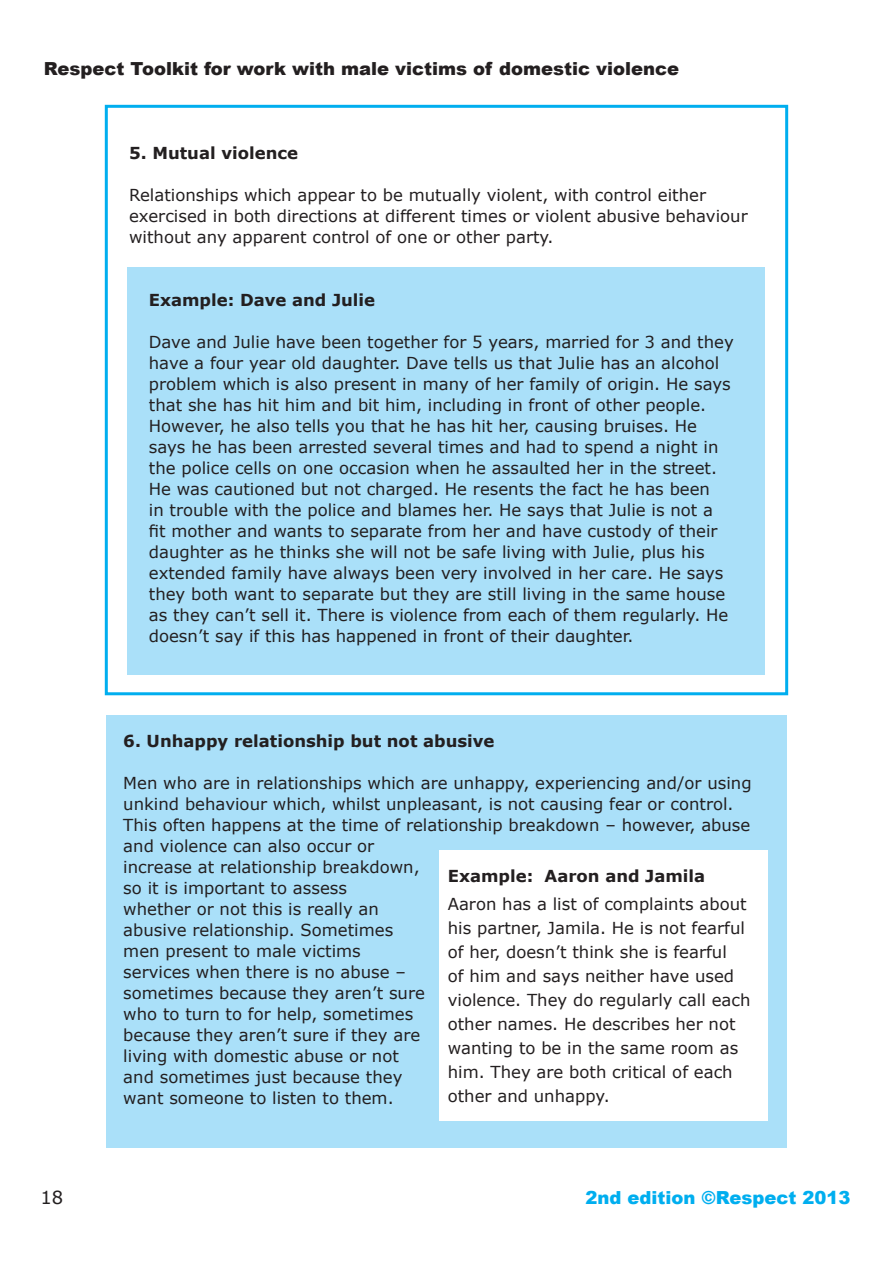
<style>
.page{position:relative;width:893px;height:1263px;background:#fff}
.page>*{position:absolute;margin:0;border:0;box-sizing:border-box;transform-origin:0 0}
.t1{font:900 18px "Arial";color:#231f20}
.t2{font:900 18px "Arial";color:#00aeef}
.t3{font:18px "Verdana";color:#231f20}
.t4{font:16.5px/21px "Verdana";color:#231f20}
.t5{font:700 16.5px "Verdana";color:#231f20}
</style>
<div class="page">
<div style="left:105px;top:105px;width:683px;height:590px;border:3px solid #00aeef"></div>
<div style="left:128px;top:267px;width:637px;height:408px;background:#aae0f9"></div>
<div style="left:106px;top:715px;width:681px;height:432px;background:#aae0f9"></div>
<div style="left:439px;top:850px;width:329px;height:270px;background:#fff"></div>
<p class="t1" style="left:44px;top:56px;width:637px">Respect Toolkit for work with male victims of domestic violence</p>
<p class="t5" style="left:129px;top:141px;width:171px">5. Mutual violence</p>
<p class="t4" style="left:129px;top:184px;width:620px">Relationships which appear to be mutually violent, with control either exercised in both directions at different times or violent abusive behaviour without any apparent control of one or other party.</p>
<p class="t5" style="left:149px;top:288px;width:228px">Example: Dave and Julie</p>
<p class="t4" style="left:149px;top:331px;width:586px">Dave and Julie have been together for 5 years, married for 3 and they have a four year old daughter. Dave tells us that Julie has an alcohol problem which is also present in many of her family of origin. He says that she has hit him and bit him, including in front of other people.<br>However, he also tells you that he has hit her, causing bruises. He says he has been arrested several times and had to spend a night in the police cells on one occasion when he assaulted her in the street.<br>He was cautioned but not charged. He resents the fact he has been<br>in trouble with the police and blames her. He says that Julie is not a fit mother and wants to separate from her and have custody of their daughter as he thinks she will not be safe living with Julie, plus his extended family have always been very involved in her care. He says they both want to separate but they are still living in the same house as they can’t sell it. There is violence from each of them regularly. He doesn’t say if this has happened in front of their daughter.</p>
<p class="t5" style="left:123px;top:729px;width:373px">6. Unhappy relationship but not abusive</p>
<p class="t4" style="left:123px;top:772px;width:630px">Men who are in relationships which are unhappy, experiencing and/or using unkind behaviour which, whilst unpleasant, is not causing fear or control.<br>This often happens at the time of relationship breakdown – however, abuse and violence can also occur or<br>increase at relationship breakdown,<br>so it is important to assess<br>whether or not this is really an<br>abusive relationship. Sometimes<br>men present to male victims<br>services when there is no abuse –<br>sometimes because they aren’t sure<br>who to turn to for help, sometimes<br>because they aren’t sure if they are<br>living with domestic abuse or not<br>and sometimes just because they<br>want someone to listen to them.</p>
<p class="t5" style="left:448px;top:864px;width:259px">Example: Aaron and Jamila</p>
<p class="t4" style="left:448px;top:892px;width:304px;line-height:24px">Aaron has a list of complaints about his partner, Jamila. He is not fearful of her, doesn’t think she is fearful<br>of him and says neither have used violence. They do regularly call each other names. He describes her not wanting to be in the same room as him. They are both critical of each other and unhappy.</p>
<p class="t3" style="left:40px;top:1185px;width:24px">18</p>
<p class="t2" style="left:585px;top:1184px;width:266px">2nd edition ©Respect 2013</p>
</div>
